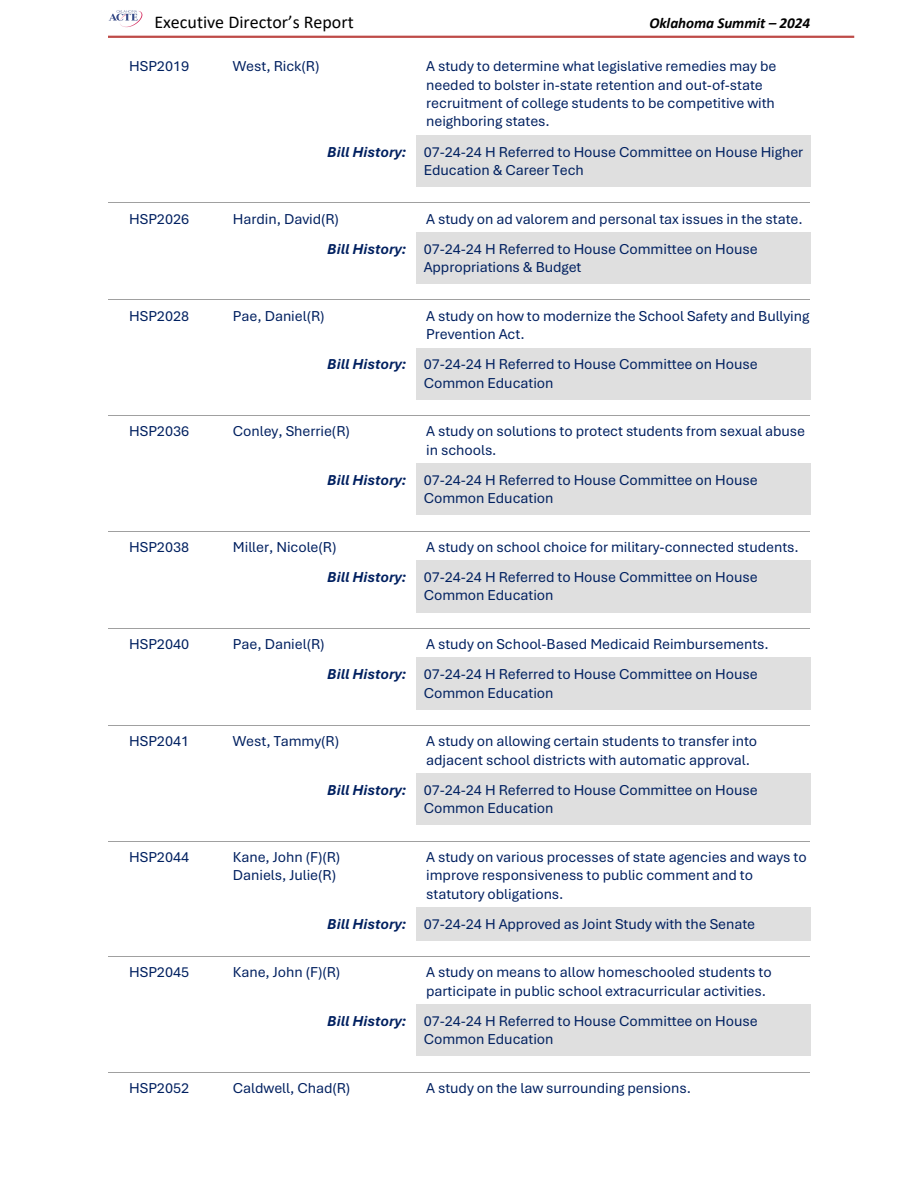
<style>
.page{position:relative;width:918px;height:1188px;background:#fff}
.page>*{position:absolute;margin:0;border:0;box-sizing:border-box;transform-origin:0 0}
.t1{font:18px "Calibri";color:#000}
.t2{font:15.15px/18.3px "Aptos";letter-spacing:-.005em;color:#002060}
.t3{font:italic 700 15.15px "Calibri";letter-spacing:-.005em;color:#000}
.s1{font-weight:700;font-style:italic}
</style>
<div class="page">
<img style="left:108px;top:10px;width:34px;height:18px">
<hr style="left:108px;top:36px;width:746px;height:2px;background:#be4b48">
<div style="left:416px;top:135px;width:395px;height:52px;background:#dfdfdf"></div>
<div style="left:416px;top:232px;width:395px;height:52px;background:#dfdfdf"></div>
<div style="left:416px;top:348px;width:395px;height:52px;background:#dfdfdf"></div>
<div style="left:416px;top:463px;width:395px;height:52px;background:#dfdfdf"></div>
<div style="left:416px;top:561px;width:395px;height:51px;background:#dfdfdf"></div>
<div style="left:416px;top:658px;width:395px;height:52px;background:#dfdfdf"></div>
<div style="left:416px;top:773px;width:395px;height:52px;background:#dfdfdf"></div>
<div style="left:416px;top:907px;width:395px;height:34px;background:#dfdfdf"></div>
<div style="left:416px;top:1004px;width:395px;height:52px;background:#dfdfdf"></div>
<hr style="left:108px;top:203px;width:702px;height:1px;background:#a0a0a0">
<hr style="left:108px;top:300px;width:702px;height:1px;background:#a0a0a0">
<hr style="left:108px;top:415px;width:702px;height:1px;background:#a0a0a0">
<hr style="left:108px;top:531px;width:702px;height:1px;background:#a0a0a0">
<hr style="left:108px;top:628px;width:702px;height:1px;background:#a0a0a0">
<hr style="left:108px;top:726px;width:702px;height:1px;background:#a0a0a0">
<hr style="left:108px;top:841px;width:702px;height:1px;background:#a0a0a0">
<hr style="left:108px;top:957px;width:702px;height:1px;background:#a0a0a0">
<hr style="left:108px;top:1072px;width:702px;height:1px;background:#a0a0a0">
<p class="t1" style="left:154px;top:11px;width:201px">Executive Director’s Report</p>
<p class="t3" style="left:649px;top:14px;width:162px">Oklahoma Summit – 2024</p>
<p class="t2" style="left:129px;top:57px;width:61px">HSP2019</p>
<p class="t2" style="left:233px;top:57px;width:88px">West, Rick(R)</p>
<p class="t2" style="left:426px;top:57px;width:352px">A study to determine what legislative remedies may be needed to bolster in-state retention and out-of-state recruitment of college students to be competitive with neighboring states.</p>
<p class="t2" style="left:424px;top:142px;width:381px;text-indent:-96px"><span class="s1">Bill History:</span> 07-24-24 H Referred to House Committee on House Higher<br>Education &amp; Career Tech</p>
<p class="t2" style="left:129px;top:209px;width:61px">HSP2026</p>
<p class="t2" style="left:233px;top:209px;width:108px">Hardin, David(R)</p>
<p class="t2" style="left:327px;top:203px;width:477px;line-height:30.3px;text-indent:99px">A study on ad valorem and personal tax issues in the state.<br><span class="s1">Bill History:</span> 07-24-24 H Referred to House Committee on House</p>
<p class="t2" style="left:424px;top:258px;width:159px">Appropriations &amp; Budget</p>
<p class="t2" style="left:129px;top:307px;width:61px">HSP2028</p>
<p class="t2" style="left:233px;top:307px;width:93px">Pae, Daniel(R)</p>
<p class="t2" style="left:426px;top:307px;width:385px">A study on how to modernize the School Safety and Bullying<br>Prevention Act.</p>
<p class="t2" style="left:424px;top:355px;width:335px;text-indent:-96px"><span class="s1">Bill History:</span> 07-24-24 H Referred to House Committee on House<br>Common Education</p>
<p class="t2" style="left:129px;top:422px;width:61px">HSP2036</p>
<p class="t2" style="left:233px;top:422px;width:118px">Conley, Sherrie(R)</p>
<p class="t2" style="left:426px;top:422px;width:380px">A study on solutions to protect students from sexual abuse in schools.</p>
<p class="t2" style="left:424px;top:471px;width:335px;text-indent:-96px"><span class="s1">Bill History:</span> 07-24-24 H Referred to House Committee on House<br>Common Education</p>
<p class="t2" style="left:129px;top:538px;width:61px">HSP2038</p>
<p class="t2" style="left:233px;top:538px;width:105px">Miller, Nicole(R)</p>
<p class="t2" style="left:327px;top:532px;width:473px;line-height:30.3px;text-indent:99px">A study on school choice for military-connected students.<br><span class="s1">Bill History:</span> 07-24-24 H Referred to House Committee on House</p>
<p class="t2" style="left:424px;top:586px;width:131px">Common Education</p>
<p class="t2" style="left:129px;top:635px;width:61px">HSP2040</p>
<p class="t2" style="left:233px;top:635px;width:93px">Pae, Daniel(R)</p>
<p class="t2" style="left:327px;top:629px;width:443px;line-height:30.3px;text-indent:99px">A study on School-Based Medicaid Reimbursements.<br><span class="s1">Bill History:</span> 07-24-24 H Referred to House Committee on House</p>
<p class="t2" style="left:424px;top:684px;width:131px">Common Education</p>
<p class="t2" style="left:129px;top:732px;width:61px">HSP2041</p>
<p class="t2" style="left:233px;top:732px;width:108px">West, Tammy(R)</p>
<p class="t2" style="left:426px;top:732px;width:333px">A study on allowing certain students to transfer into adjacent school districts with automatic approval.</p>
<p class="t2" style="left:424px;top:781px;width:335px;text-indent:-96px"><span class="s1">Bill History:</span> 07-24-24 H Referred to House Committee on House<br>Common Education</p>
<p class="t2" style="left:129px;top:848px;width:61px">HSP2044</p>
<p class="t2" style="left:233px;top:848px;width:109px">Kane, John (F)(R)<br>Daniels, Julie(R)</p>
<p class="t2" style="left:426px;top:848px;width:382px">A study on various processes of state agencies and ways to improve responsiveness to public comment and to statutory obligations.</p>
<p class="t2" style="left:327px;top:915px;width:429px"><span class="s1">Bill History:</span> 07-24-24 H Approved as Joint Study with the Senate</p>
<p class="t2" style="left:129px;top:963px;width:61px">HSP2045</p>
<p class="t2" style="left:233px;top:963px;width:109px">Kane, John (F)(R)</p>
<p class="t2" style="left:426px;top:963px;width:347px">A study on means to allow homeschooled students to participate in public school extracurricular activities.</p>
<p class="t2" style="left:424px;top:1012px;width:335px;text-indent:-96px"><span class="s1">Bill History:</span> 07-24-24 H Referred to House Committee on House<br>Common Education</p>
<p class="t2" style="left:129px;top:1079px;width:61px">HSP2052</p>
<p class="t2" style="left:233px;top:1079px;width:119px">Caldwell, Chad(R)</p>
<p class="t2" style="left:426px;top:1079px;width:266px">A study on the law surrounding pensions.</p>
</div>
